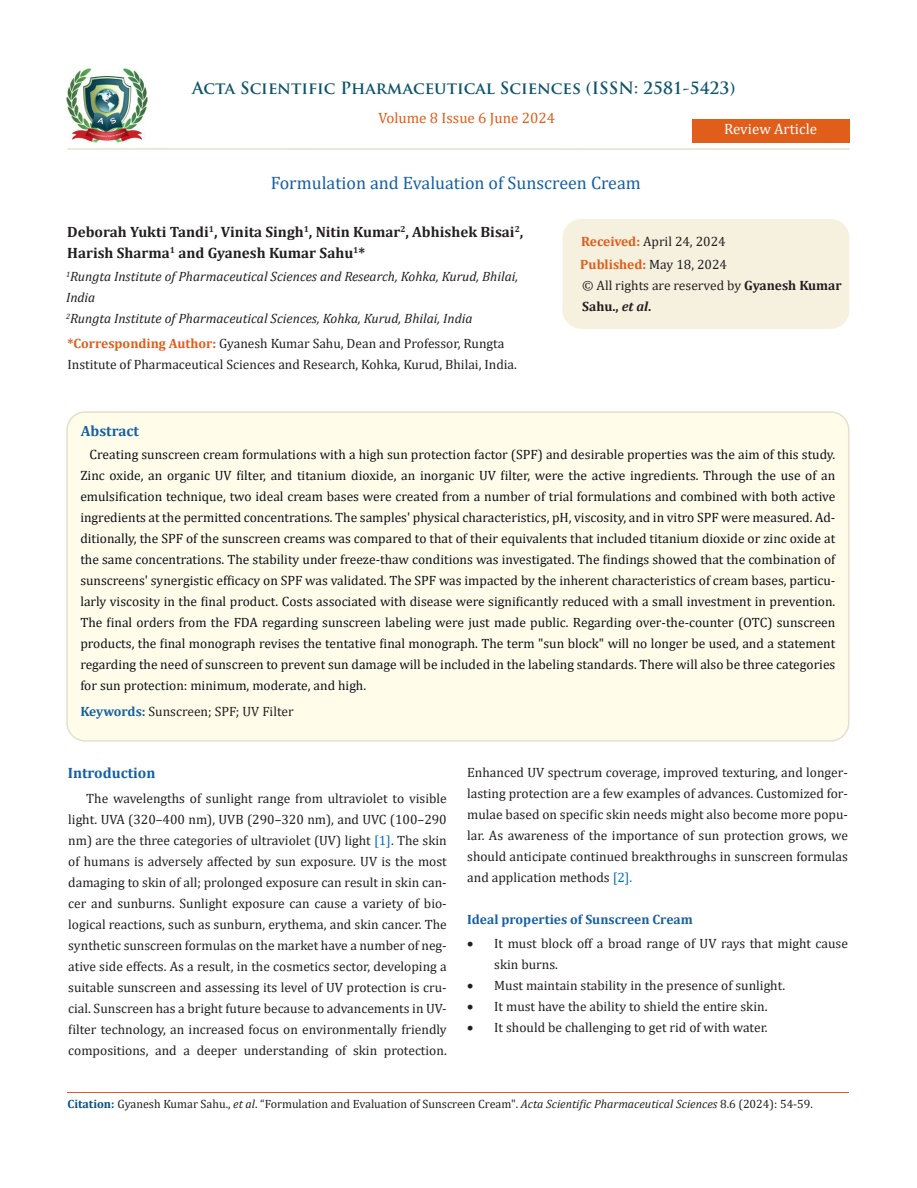
<style>
.page{position:relative;width:917px;height:1188px;background:#fff}
.page>*{position:absolute;margin:0;border:0;box-sizing:border-box;transform-origin:0 0}
.t1{font:18px "Cambria";color:#1560a6}
.t2{font:700 16.5px "Trajan Pro";color:#0e546a}
.t3{font:700 15px/21px "Cambria";color:#231f20}
.t4{font:15px "Cambria";color:#e05d1a}
.List_Paragraph{font:700 15px "Cambria";color:#1560a6}
.t5{font:15px "Cambria";color:#fff}
.No_Spacing{font:13.5px/21px "Cambria";color:#231f20}
.No_Spacing-2{font:13.5px/21px "Cambria";color:#0e101a;text-align:justify}
.t6{font:italic 13.5px/21px "Cambria";color:#231f20}
.t7{font:700 13.5px "Cambria";color:#1560a6}
.t8{font:700 13.5px "Cambria";color:#e05d1a}
.t9{font:12px "Cambria";color:#231f20}
.s1{font-weight:700;color:#e05d1a}
.s2{font-weight:400;color:#231f20}
.s3{font-weight:700}
.s4{font-weight:700;font-style:italic}
.s5{font-weight:700;color:#1560a6}
.s6{color:#0070c0}
.s7{font-weight:700;color:#035089}
.s8{font-style:italic}
</style>
<div class="page">
<img style="left:67px;top:68px;width:80px;height:74px">
<div style="left:691px;top:119px;width:158px;height:23px;background:#e05d1a"></div>
<div style="left:563px;top:220px;width:285px;height:108px;background:#f6f0df;border-radius:18px"></div>
<div style="left:562px;top:219px;width:287px;height:110px;border:2px solid #f6f0df;border-radius:18px"></div>
<div style="left:67px;top:412px;width:781px;height:329px;background:#fffde9;border-radius:18px"></div>
<div style="left:66px;top:411px;width:783px;height:331px;border:2px solid #e5dfce;border-radius:18px"></div>
<hr style="left:67px;top:1093px;width:782px;height:1px;background:#e05d1a">
<hr style="left:67px;top:148px;width:782px;height:2px;background:#e5dfce">
<p class="t2" style="left:192px;top:77px;width:545px">Acta Scientific Pharmaceutical Sciences (ISSN: 2581-5423)</p>
<p class="t4" style="left:378px;top:109px;width:178px">Volume 8 Issue 6 June 2024</p>
<p class="t5" style="left:724px;top:120px;width:94px">Review Article</p>
<p class="t1" style="left:271px;top:172px;width:371px">Formulation and Evaluation of Sunscreen Cream</p>
<p class="t3" style="left:67px;top:221px;width:457px">Deborah Yukti Tandi<sup>1</sup>, Vinita Singh<sup>1</sup>, Nitin Kumar<sup>2</sup>, Abhishek Bisai<sup>2</sup>,<br>Harish Sharma<sup>1</sup> and Gyanesh Kumar Sahu<sup>1</sup>*</p>
<p class="t6" style="left:66px;top:266px;width:453px"><sup>1</sup>Rungta Institute of Pharmaceutical Sciences and Research, Kohka, Kurud, Bhilai,<br>India</p>
<p class="t6" style="left:66px;top:308px;width:408px"><sup>2</sup>Rungta Institute of Pharmaceutical Sciences, Kohka, Kurud, Bhilai, India</p>
<p class="No_Spacing" style="left:67px;top:333px;width:451px"><span class="s1">*Corresponding Author:</span> Gyanesh Kumar Sahu, Dean and Professor, Rungta<br>Institute of Pharmaceutical Sciences and Research, Kohka, Kurud, Bhilai, India.</p>
<p class="No_Spacing" style="left:581px;top:231px;width:146px"><span class="s1">Received:</span> April 24, 2024</p>
<p class="t8" style="left:580px;top:255px;width:148px">Published: <span class="s2">May 18, 2024</span></p>
<p class="No_Spacing" style="left:582px;top:275px;width:261px">© All rights are reserved by <span class="s3">Gyanesh Kumar<br>Sahu.,</span> <span class="s4">et al</span><span class="s3">.</span></p>
<p class="List_Paragraph" style="left:81px;top:420px;width:60px">Abstract</p>
<p class="No_Spacing-2" style="left:80px;top:444px;width:756px;text-indent:9px">Creating sunscreen cream formulations with a high sun protection factor (SPF) and desirable properties was the aim of this study.<br>Zinc oxide, an organic UV filter, and titanium dioxide, an inorganic UV filter, were the active ingredients. Through the use of an emulsification technique, two ideal cream bases were created from a number of trial formulations and combined with both active ingredients at the permitted concentrations. The samples' physical characteristics, pH, viscosity, and in vitro SPF were measured. Ad&shy;ditionally, the SPF of the sunscreen creams was compared to that of their equivalents that included titanium dioxide or zinc oxide at the same concentrations. The stability under freeze-thaw conditions was investigated. The findings showed that the combination of sunscreens' synergistic efficacy on SPF was validated. The SPF was impacted by the inherent characteristics of cream bases, particu&shy;larly viscosity in the final product. Costs associated with disease were significantly reduced with a small investment in prevention.<br>The final orders from the FDA regarding sunscreen labeling were just made public. Regarding over-the-counter (OTC) sunscreen products, the final monograph revises the tentative final monograph. The term "sun block" will no longer be used, and a statement regarding the need of sunscreen to prevent sun damage will be included in the labeling standards. There will also be three categories for sun protection: minimum, moderate, and high.</p>
<p class="No_Spacing" style="left:80px;top:700px;width:215px"><span class="s5">Keywords:</span> Sunscreen; SPF; UV Filter</p>
<p class="List_Paragraph" style="left:68px;top:763px;width:89px">Introduction</p>
<p class="No_Spacing" style="left:68px;top:788px;width:380px;text-align:justify;text-indent:18px">The wavelengths of sunlight range from ultraviolet to visible light. UVA (320–400 nm), UVB (290–320 nm), and UVC (100–290 nm) are the three categories of ultraviolet (UV) light <span class="s6">[1]</span>. The skin of humans is adversely affected by sun exposure. UV is the most damaging to skin of all; prolonged exposure can result in skin can&shy;cer and sunburns. Sunlight exposure can cause a variety of bio&shy;logical reactions, such as sunburn, erythema, and skin cancer. The synthetic sunscreen formulas on the market have a number of neg&shy;ative side effects. As a result, in the cosmetics sector, developing a suitable sunscreen and assessing its level of UV protection is cru&shy;cial. Sunscreen has a bright future because to advancements in UV&shy;filter technology, an increased focus on environmentally friendly compositions, and a deeper understanding of skin protection.</p>
<p class="No_Spacing" style="left:467px;top:762px;width:382px;text-align:justify">Enhanced UV spectrum coverage, improved texturing, and longer&shy;lasting protection are a few examples of advances. Customized for&shy;mulae based on specific skin needs might also become more popu&shy;lar. As awareness of the importance of sun protection grows, we should anticipate continued breakthroughs in sunscreen formulas and application methods <span class="s6">[2].</span></p>
<p class="t7" style="left:467px;top:910px;width:227px">Ideal properties of Sunscreen Cream</p>
<p class="No_Spacing" style="left:494px;top:933px;width:355px;text-indent:-27px">• It must block off a broad range of UV rays that might cause skin burns.</p>
<p class="No_Spacing" style="left:467px;top:975px;width:319px">• Must maintain stability in the presence of sunlight.</p>
<p class="No_Spacing" style="left:467px;top:996px;width:302px">• It must have the ability to shield the entire skin.</p>
<p class="No_Spacing" style="left:467px;top:1017px;width:302px">• It should be challenging to get rid of with water.</p>
<p class="t9" style="left:67px;top:1096px;width:747px"><span class="s7">Citation:</span> Gyanesh Kumar Sahu., <span class="s8">et al</span>. “Formulation and Evaluation of Sunscreen Cream". <span class="s8">Acta Scientific Pharmaceutical Sciences</span> 8.6 (2024): 54-59.</p>
</div>
